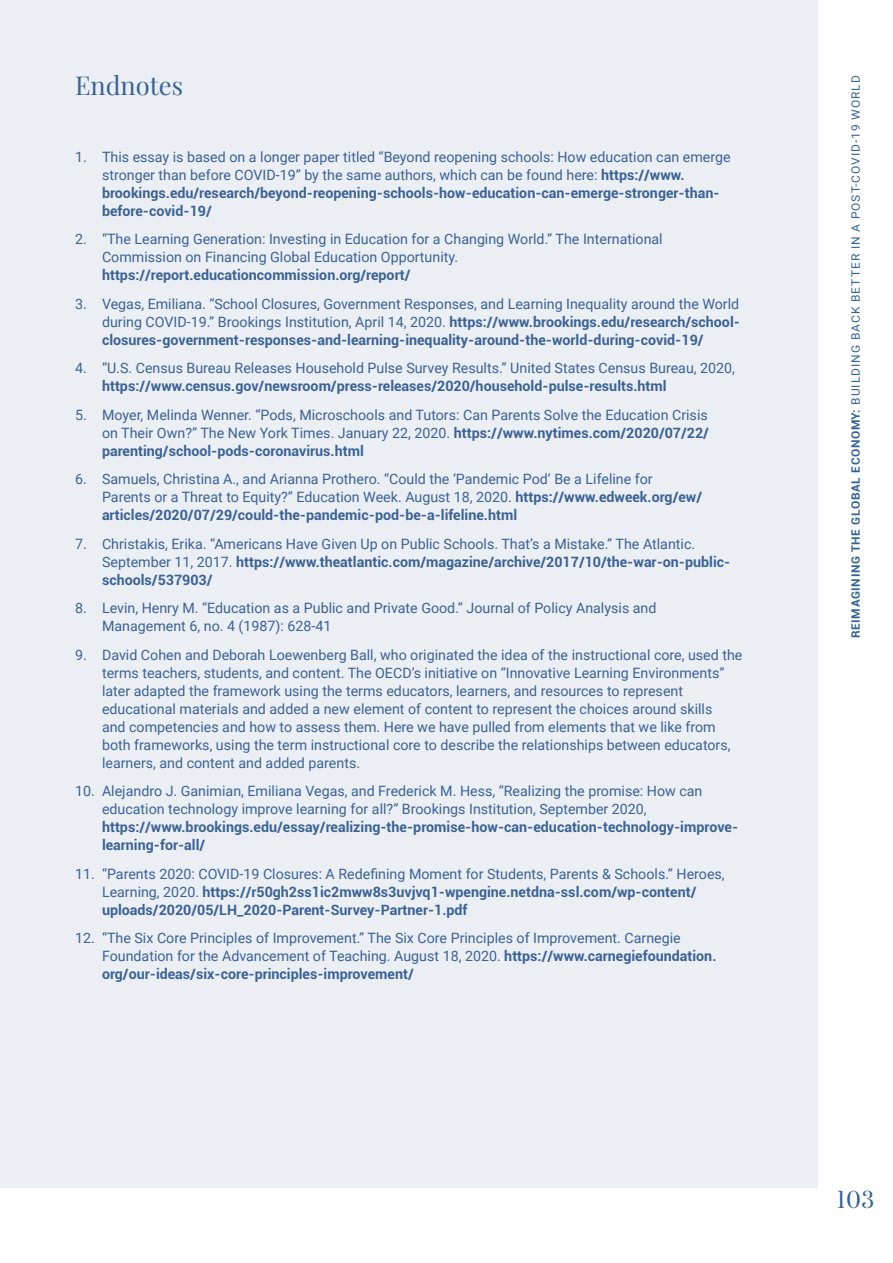
<style>
.page{position:relative;width:893px;height:1263px;background:#fff}
.page>*{position:absolute;margin:0;border:0;box-sizing:border-box;transform-origin:0 0}
.FIGURES_H1{font:25.5px "Playfair Display";color:#3a6295}
.t1{font:24.45px "Domaine Disp Nar";color:#326295;scale:1.04 1}
.t2{font:14.25px/18px "Roboto";color:#3a6295}
.t3{font:700 14.25px/18px "Roboto";color:#3a6295}
.t4{font:11.55px "Roboto";letter-spacing:.085em;color:#326295;scale:1.04 1}
.s1{font-weight:700}
.s2{font-weight:400}
</style>
<div class="page">
<div style="left:0;top:0;width:818px;height:1188px;background:#ebeff4"></div>
<p class="FIGURES_H1" style="left:75px;top:66px;width:110px">Endnotes</p>
<p class="t2" style="left:102px;top:147px;width:630px;text-indent:-27px">1. This essay is based on a longer paper titled “Beyond reopening schools: How education can emerge stronger than before COVID-19” by the same authors, which can be found here: <span class="s1">https://www. brookings.edu/research/beyond-reopening-schools-how-education-can-emerge-stronger-than&shy;before-covid-19/</span></p>
<p class="t2" style="left:102px;top:230px;width:562px;text-indent:-27px">2. “The Learning Generation: Investing in Education for a Changing World.” The International<br>Commission on Financing Global Education Opportunity. <span class="s1">https://report.educationcommission.org/report/</span></p>
<p class="t2" style="left:102px;top:294px;width:639px;text-align:justify;text-indent:-27px">3. Vegas, Emiliana. “School Closures, Government Responses, and Learning Inequality around the World during COVID-19.” Brookings Institution, April 14, 2020. <span class="s1">https://www.brookings.edu/research/school&shy;closures-government-responses-and-learning-inequality-around-the-world-during-covid-19/</span></p>
<p class="t2" style="left:102px;top:359px;width:634px;text-indent:-27px">4. “U.S. Census Bureau Releases Household Pulse Survey Results.” United States Census Bureau, 2020, <span class="s1">https://www.census.gov/newsroom/press-releases/2020/household-pulse-results.html</span></p>
<p class="t2" style="left:102px;top:405px;width:608px;text-align:justify;text-indent:-27px">5. Moyer, Melinda Wenner. “Pods, Microschools and Tutors: Can Parents Solve the Education Crisis on Their Own?” The New York Times. January 22, 2020. <span class="s1">https://www.nytimes.com/2020/07/22/ parenting/school-pods-coronavirus.html</span></p>
<p class="t2" style="left:102px;top:470px;width:602px;text-indent:-27px">6. Samuels, Christina A., and Arianna Prothero. “Could the ‘Pandemic Pod’ Be a Lifeline for<br>Parents or a Threat to Equity?” Education Week. August 18, 2020. <span class="s1">https://www.edweek.org/ew/ articles/2020/07/29/could-the-pandemic-pod-be-a-lifeline.html</span></p>
<p class="t2" style="left:102px;top:534px;width:630px;text-indent:-27px">7. Christakis, Erika. “Americans Have Given Up on Public Schools. That’s a Mistake.” The Atlantic.<br>September 11, 2017. <span class="s1">https://www.theatlantic.com/magazine/archive/2017/10/the-war-on-public&shy;schools/537903/</span></p>
<p class="t2" style="left:102px;top:599px;width:556px;text-indent:-27px">8. Levin, Henry M. “Education as a Public and Private Good.” Journal of Policy Analysis and<br>Management 6, no. 4 (1987): 628-41</p>
<p class="t2" style="left:102px;top:645px;width:642px;text-indent:-27px">9. David Cohen and Deborah Loewenberg Ball, who originated the idea of the instructional core, used the terms teachers, students, and content. The OECD’s initiative on “Innovative Learning Environments” later adapted the framework using the terms educators, learners, and resources to represent educational materials and added a new element of content to represent the choices around skills<br>and competencies and how to assess them. Here we have pulled from elements that we like from both frameworks, using the term instructional core to describe the relationships between educators, learners, and content and added parents.</p>
<p class="t2" style="left:102px;top:782px;width:638px;text-indent:-27px">10. Alejandro J. Ganimian, Emiliana Vegas, and Frederick M. Hess, “Realizing the promise: How can education technology improve learning for all?” Brookings Institution, September 2020, <span class="s1">https://www.brookings.edu/essay/realizing-the-promise-how-can-education-technology-improve&shy;learning-for-all/</span></p>
<p class="t3" style="left:102px;top:864px;width:624px;text-indent:-27px"><span class="s2">11. “Parents 2020: COVID-19 Closures: A Redefining Moment for Students, Parents &amp; Schools.” Heroes,<br>Learning, 2020.</span> https://r50gh2ss1ic2mww8s3uvjvq1-wpengine.netdna-ssl.com/wp-content/ uploads/2020/05/LH_2020-Parent-Survey-Partner-1.pdf</p>
<p class="t2" style="left:102px;top:929px;width:616px;text-indent:-27px">12. “The Six Core Principles of Improvement.” The Six Core Principles of Improvement. Carnegie<br>Foundation for the Advancement of Teaching. August 18, 2020. <span class="s1">https://www.carnegiefoundation. org/our-ideas/six-core-principles-improvement/</span></p>
<p class="t4" style="left:848px;top:638px;width:543px;rotate:-90deg"><span class="s1">REIMAGINING THE GLOBAL ECONOMY:</span> BUILDING BACK BETTER IN A POST-COVID-19 WORLD</p>
<h2 class="t1" style="left:837px;top:1185px;width:37px">103</h2>
</div>
